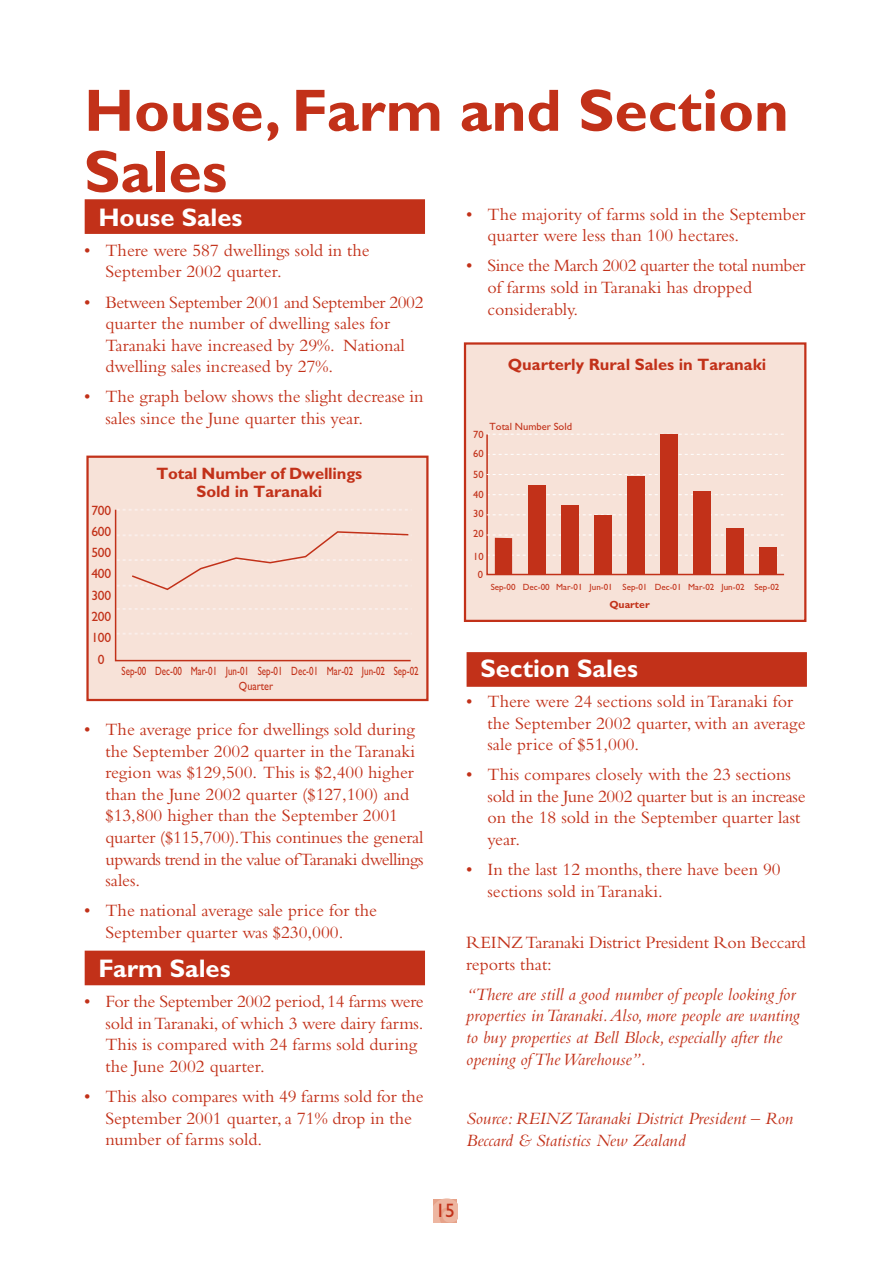
<style>
.page{position:relative;width:893px;height:1263px;background:#fff}
.page>*{position:absolute;margin:0;border:0;box-sizing:border-box;transform-origin:0 0}
.t1{font:700 60px/61.1px "Gill Sans";color:#c23119}
.t2{font:700 25.5px "Gill Sans";color:#fff}
.t3{font:19.5px "Gill Sans";color:#c23119}
.t4{font:18px/21.6px "Bembo";color:#c23119}
.t5{font:italic 18px/21.6px "Bembo";color:#c23119}
.t6{font:700 16.5px/18.1px "M Gill Sans";color:#c23119;text-align:center}
.t7{font:13.5px/21.3px "M Gill Sans";letter-spacing:-.02em;color:#c23119;text-align:center}
.t8{font:12px/15px "M Gill Sans";color:#c23119;scale:.75 1}
.t9{font:10.5px/19.5px "M Gill Sans";color:#c23119}
.t10{font:700 10.5px "M Gill Sans";color:#c23119}
.t11{font:9px "M Gill Sans";color:#c23119}
</style>
<div class="page">
<div style="left:466px;top:652px;width:340px;height:35px;background:#c23119;border:2px solid #c23119"></div>
<div style="left:85px;top:951px;width:340px;height:34px;background:#c23119"></div>
<div style="left:85px;top:199px;width:340px;height:35px;background:#c23119;border:2px solid #c23119"></div>
<svg style="left:433px;top:1199px;width:24px;height:24px"></svg>
<div style="left:86px;top:456px;width:342px;height:245px;background:#f7e2d8;border:2px solid #c23119"></div>
<svg style="left:114px;top:509px;width:297px;height:153px"></svg>
<svg style="left:117px;top:530px;width:294px;height:61px"></svg>
<div style="left:464px;top:342px;width:342px;height:280px;background:#f7e2d8;border:2px solid #c23119"></div>
<svg style="left:486px;top:433px;width:299px;height:143px"></svg>
<div style="left:561px;top:505px;width:17px;height:70px;background:#c23119"></div>
<div style="left:594px;top:515px;width:17px;height:60px;background:#c23119"></div>
<div style="left:627px;top:476px;width:17px;height:99px;background:#c23119"></div>
<div style="left:660px;top:434px;width:17px;height:141px;background:#c23119"></div>
<div style="left:693px;top:492px;width:17px;height:83px;background:#c23119"></div>
<div style="left:495px;top:538px;width:17px;height:37px;background:#c23119"></div>
<div style="left:528px;top:485px;width:17px;height:90px;background:#c23119"></div>
<div style="left:726px;top:528px;width:17px;height:47px;background:#c23119"></div>
<h1 class="t1" style="left:84px;top:87px;width:706px">House, Farm and Section<br>Sales</h1>
<h2 class="t2" style="left:98px;top:208px;width:146px">House Sales</h2>
<p class="t4" style="left:105px;top:241px;width:266px;text-indent:-21px">• There were 587 dwellings sold in the<br>September 2002 quarter.</p>
<p class="t4" style="left:105px;top:293px;width:319px;text-indent:-21px">• Between September 2001 and September 2002 quarter the number of dwelling sales for Taranaki have increased by 29%. National dwelling sales increased by 27%.</p>
<p class="t4" style="left:105px;top:388px;width:319px;text-indent:-21px">• The graph below shows the slight decrease in sales since the June quarter this year.</p>
<p class="t7" style="left:91px;top:501px;width:21px">700<br>600<br>500<br>400<br>300<br>200<br>100<br>0</p>
<p class="t6" style="left:156px;top:466px;width:207px">Total Number of Dwellings<br>Sold in Taranaki</p>
<p class="t8" style="left:239px;top:665px;width:241px;text-indent:-117px">Sep-00 Dec-00 Mar-01 Jun-01 Sep-01 Dec-01 Mar-02 Jun-02 Sep-02<br>Quarter</p>
<p class="t4" style="left:105px;top:720px;width:319px;text-indent:-21px">• The average price for dwellings sold during the September 2002 quarter in the Taranaki region was $129,500. This is $2,400 higher than the June 2002 quarter ($127,100) and $13,800 higher than the September 2001 quarter ($115,700).This continues the general upwards trend in the value of Taranaki dwellings sales.</p>
<p class="t4" style="left:105px;top:902px;width:273px;text-indent:-21px">• The national average sale price for the<br>September quarter was $230,000.</p>
<h2 class="t2" style="left:98px;top:960px;width:134px">Farm Sales</h2>
<p class="t4" style="left:105px;top:992px;width:319px;text-indent:-21px">• For the September 2002 period, 14 farms were sold in Taranaki, of which 3 were dairy farms.<br>This is compared with 24 farms sold during the June 2002 quarter.</p>
<p class="t4" style="left:105px;top:1087px;width:319px;text-indent:-21px">• This also compares with 49 farms sold for the<br>September 2001 quarter, a 71% drop in the number of farms sold.</p>
<p class="t4" style="left:487px;top:205px;width:319px;text-indent:-21px">• The majority of farms sold in the September quarter were less than 100 hectares.</p>
<p class="t4" style="left:487px;top:257px;width:319px;text-indent:-21px">• Since the March 2002 quarter the total number of farms sold in Taranaki has dropped considerably.</p>
<p class="t6" style="left:508px;top:357px;width:260px">Quarterly Rural Sales in Taranaki</p>
<p class="t9" style="left:489px;top:418px;width:84px">Total Number Sold</p>
<p class="t9" style="left:473px;top:425px;width:12px">70</p>
<p class="t9" style="left:473px;top:445px;width:12px">60</p>
<p class="t9" style="left:473px;top:486px;width:12px">40<br>30</p>
<p class="t9" style="left:473px;top:466px;width:12px">50</p>
<p class="t9" style="left:473px;top:525px;width:12px">20</p>
<p class="t9" style="left:473px;top:547px;width:12px">10</p>
<p class="t9" style="left:478px;top:566px;width:7px">0</p>
<p class="t11" style="left:490px;top:584px;width:290px">Sep-00 Dec-00 Mar-01 Jun-01 Sep-01 Dec-01 Mar-02 Jun-02 Sep-02</p>
<p class="t10" style="left:609px;top:600px;width:42px">Quarter</p>
<h2 class="t2" style="left:480px;top:659px;width:159px">Section Sales</h2>
<p class="t4" style="left:487px;top:692px;width:319px;text-indent:-21px">• There were 24 sections sold in Taranaki for the September 2002 quarter, with an average sale price of $51,000.</p>
<p class="t4" style="left:487px;top:765px;width:319px;text-indent:-21px">• This compares closely with the 23 sections sold in the June 2002 quarter but is an increase on the 18 sold in the September quarter last year.</p>
<p class="t4" style="left:487px;top:860px;width:295px;text-indent:-21px">• In the last 12 months, there have been 90 sections sold in Taranaki.</p>
<p class="t4" style="left:466px;top:933px;width:341px">REINZ Taranaki District President Ron Beccard reports that:</p>
<p class="t5" style="left:466px;top:985px;width:335px">“There are still a good number of people looking for properties in Taranaki. Also, more people are wanting to buy properties at Bell Block, especially after the opening of The Warehouse”.</p>
<p class="t5" style="left:466px;top:1110px;width:328px">Source: REINZ Taranaki District President – Ron<br>Beccard &amp; Statistics New Zealand</p>
<p class="t3" style="left:435px;top:1204px;width:21px">15</p>
</div>
